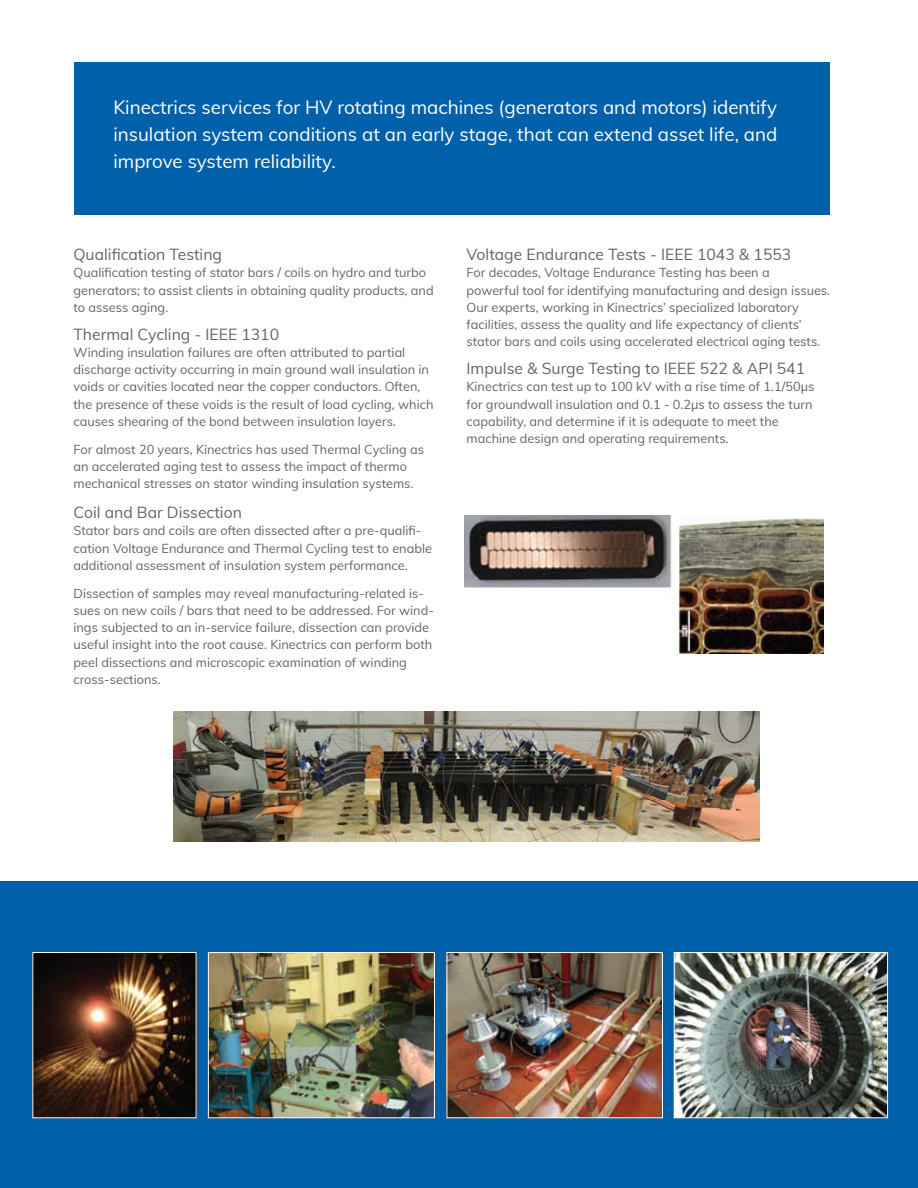
<style>
.page{position:relative;width:918px;height:1188px;background:#fff}
.page>*{position:absolute;margin:0;border:0;box-sizing:border-box;transform-origin:0 0}
.t1{font:18.75px/27px "Muli";color:#fff;text-align:justify}
.t2{font:15.75px "Muli";color:#636467}
.t3{font:12.75px/17.2px "Muli";color:#636467}
</style>
<div class="page">
<img style="left:173px;top:712px;width:586px;height:129px">
<img style="left:464px;top:516px;width:360px;height:137px">
<div style="left:0;top:882px;width:918px;height:306px;background:#0060a9"></div>
<img style="left:34px;top:954px;width:160px;height:162px">
<img style="left:449px;top:954px;width:212px;height:162px">
<div style="left:447px;top:952px;width:216px;height:166px;border:1px solid #fff"></div>
<img style="left:676px;top:954px;width:210px;height:162px">
<div style="left:674px;top:952px;width:214px;height:166px;border:1px solid #fff"></div>
<img style="left:210px;top:954px;width:223px;height:162px">
<div style="left:208px;top:952px;width:227px;height:166px;border:1px solid #fff"></div>
<div style="left:74px;top:63px;width:756px;height:152px;background:#0060a9"></div>
<h1 class="t1" style="left:113px;top:93px;width:665px">Kinectrics services for HV rotating machines (generators and motors) identify insulation system conditions at an early stage, that can extend asset life, and improve system reliability.</h1>
<p class="t2" style="left:74px;top:243px;width:150px">Qualification Testing</p>
<p class="t3" style="left:74px;top:264px;width:362px">Qualification testing of stator bars / coils on hydro and turbo generators; to assist clients in obtaining quality products, and to assess aging.</p>
<p class="t2" style="left:74px;top:323px;width:207px">Thermal Cycling - IEEE 1310</p>
<p class="t3" style="left:74px;top:343px;width:362px">Winding insulation failures are often attributed to partial discharge activity occurring in main ground wall insulation in voids or cavities located near the copper conductors. Often, the presence of these voids is the result of load cycling, which causes shearing of the bond between insulation layers.</p>
<p class="t3" style="left:74px;top:440px;width:352px">For almost 20 years, Kinectrics has used Thermal Cycling as an accelerated aging test to assess the impact of thermo mechanical stresses on stator winding insulation systems.</p>
<p class="t2" style="left:74px;top:501px;width:170px">Coil and Bar Dissection</p>
<p class="t3" style="left:74px;top:522px;width:360px">Stator bars and coils are often dissected after a pre-qualifi&shy;cation Voltage Endurance and Thermal Cycling test to enable additional assessment of insulation system performance.</p>
<p class="t3" style="left:74px;top:584px;width:362px">Dissection of samples may reveal manufacturing-related is&shy;sues on new coils / bars that need to be addressed. For wind&shy;ings subjected to an in-service failure, dissection can provide useful insight into the root cause. Kinectrics can perform both peel dissections and microscopic examination of winding cross-sections.</p>
<p class="t2" style="left:467px;top:243px;width:326px">Voltage Endurance Tests - IEEE 1043 &amp; 1553</p>
<p class="t3" style="left:467px;top:264px;width:365px">For decades, Voltage Endurance Testing has been a<br>powerful tool for identifying manufacturing and design issues.<br>Our experts, working in Kinectrics’ specialized laboratory facilities, assess the quality and life expectancy of clients’ stator bars and coils using accelerated electrical aging tests.</p>
<p class="t2" style="left:467px;top:357px;width:340px">Impulse &amp; Surge Testing to IEEE 522 &amp; API 541</p>
<p class="t3" style="left:467px;top:378px;width:349px">Kinectrics can test up to 100 kV with a rise time of 1.1/50μs for groundwall insulation and 0.1 - 0.2μs to assess the turn capability, and determine if it is adequate to meet the machine design and operating requirements.</p>
</div>
